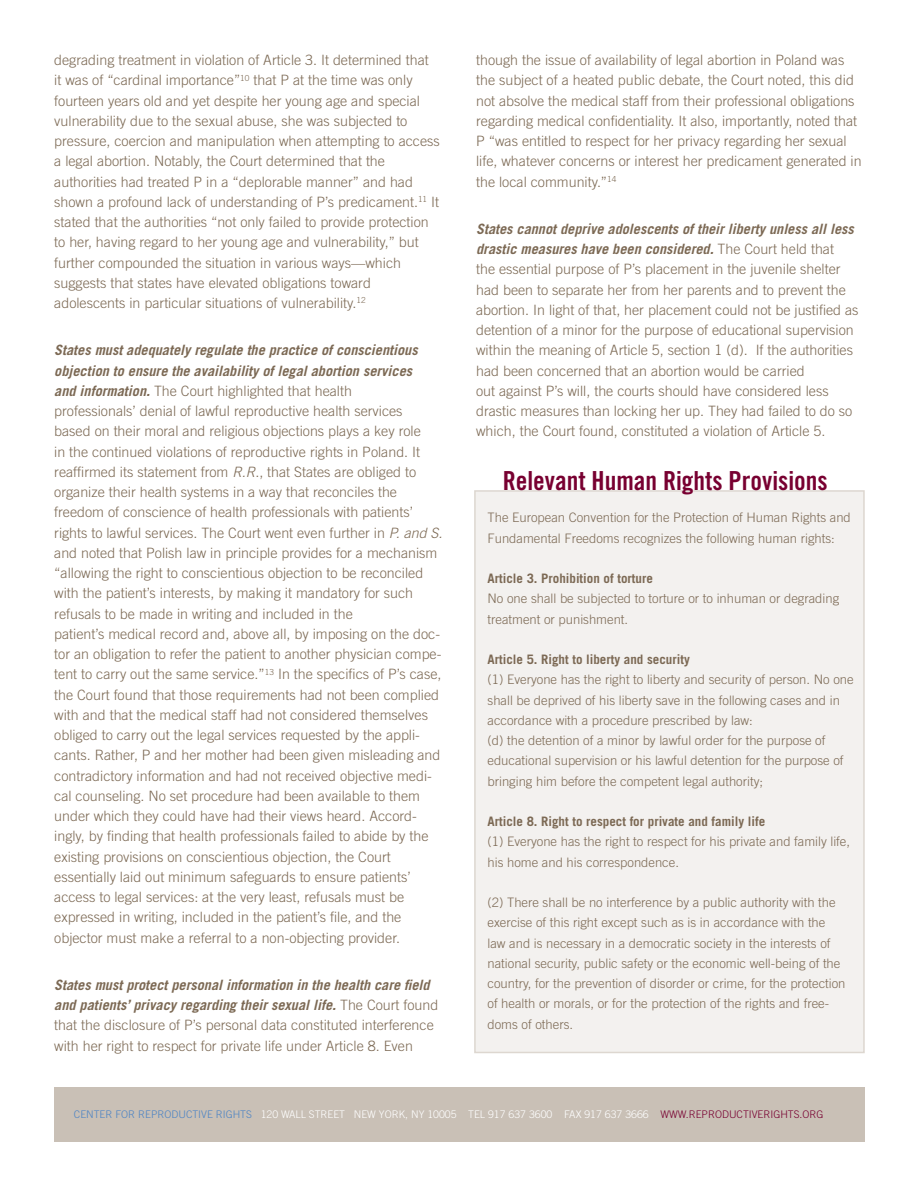
<style>
.page{position:relative;width:918px;height:1188px;background:#fff}
.page>*{position:absolute;margin:0;border:0;box-sizing:border-box;transform-origin:0 0}
.t1{font:26.25px "Trade Gothic Bold Cond Twenty";color:#780031}
.t2{font:300 14.25px/20.2px "Trade Gothic";color:#7c6954}
.t3{font:300 13.05px/20.2px "Trade Gothic";color:#7c6954}
.t4{font:700 13.05px "Trade Gothic";color:#7c6954}
.t5{font:300 10.5px "Trade Gothic";color:#fff}
.s1{font-weight:700;font-style:italic}
.s2{font-style:italic}
.s3{color:#4d84c4}
.s4{color:#780031}
</style>
<div class="page">
<div style="left:54px;top:1087px;width:810px;height:55px;background:#c9c0b6"></div>
<div style="left:474px;top:490px;width:391px;height:563px;background:#f3f1ef;border:2px solid #ddd7d0"></div>
<p class="t2" style="left:54px;top:50px;width:387px">degrading treatment in violation of Article 3. It determined that<br>it was of “cardinal importance”<sup>10</sup> that P at the time was only fourteen years old and yet despite her young age and special vulnerability due to the sexual abuse, she was subjected to pressure, coercion and manipulation when attempting to access a legal abortion. Notably, the Court determined that the authorities had treated P in a “deplorable manner” and had shown a profound lack of understanding of P’s predicament.<sup>11</sup> It stated that the authorities “not only failed to provide protection to her, having regard to her young age and vulnerability,” but further compounded the situation in various ways—which suggests that states have elevated obligations toward adolescents in particular situations of vulnerability.<sup>12</sup></p>
<p class="t2" style="left:54px;top:340px;width:390px"><span class="s1">States must adequately regulate the practice of conscientious objection to ensure the availability of legal abortion services<br>and information.</span> The Court highlighted that health<br>professionals’ denial of lawful reproductive health services based on their moral and religious objections plays a key role<br>in the continued violations of reproductive rights in Poland. It reaffirmed its statement from <span class="s2">R.R</span>., that States are obliged to organize their health systems in a way that reconciles the freedom of conscience of health professionals with patients’ rights to lawful services. The Court went even further in <span class="s2">P. and S. </span>and noted that Polish law in principle provides for a mechanism “allowing the right to conscientious objection to be reconciled with the patient’s interests, by making it mandatory for such refusals to be made in writing and included in the<br>patient’s medical record and, above all, by imposing on the doc&shy;tor an obligation to refer the patient to another physician compe&shy;tent to carry out the same service.”<sup>13</sup> In the specifics of P’s case, the Court found that those requirements had not been complied with and that the medical staff had not considered themselves obliged to carry out the legal services requested by the appli&shy;cants. Rather, P and her mother had been given misleading and contradictory information and had not received objective medi&shy;cal counseling. No set procedure had been available to them under which they could have had their views heard. Accord&shy;ingly, by finding that health professionals failed to abide by the existing provisions on conscientious objection, the Court essentially laid out minimum safeguards to ensure patients’ access to legal services: at the very least, refusals must be expressed in writing, included in the patient’s file, and the objector must make a referral to a non-objecting provider.</p>
<p class="t2" style="left:54px;top:975px;width:386px"><span class="s1">States must protect personal information in the health care field and patients’ privacy regarding their sexual life.</span> The Court found that the disclosure of P’s personal data constituted interference with her right to respect for private life under Article 8. Even</p>
<p class="t2" style="left:476px;top:50px;width:387px">though the issue of availability of legal abortion in Poland was the subject of a heated public debate, the Court noted, this did not absolve the medical staff from their professional obligations regarding medical confidentiality. It also, importantly, noted that P “was entitled to respect for her privacy regarding her sexual life, whatever concerns or interest her predicament generated in the local community.”<sup>14</sup></p>
<p class="t2" style="left:476px;top:219px;width:384px"><span class="s1">States cannot deprive adolescents of their liberty unless all less drastic measures have been considered.</span> The Court held that<br>the essential purpose of P’s placement in the juvenile shelter had been to separate her from her parents and to prevent the abortion. In light of that, her placement could not be justified as detention of a minor for the purpose of educational supervision within the meaning of Article 5, section 1 (d). If the authorities had been concerned that an abortion would be carried<br>out against P’s will, the courts should have considered less drastic measures than locking her up. They had failed to do so which, the Court found, constituted a violation of Article 5.</p>
<h1 class="t1" style="left:503px;top:465px;width:327px">Relevant Human Rights Provisions</h1>
<p class="t3" style="left:488px;top:507px;width:365px">The European Convention for the Protection of Human Rights and<br>Fundamental Freedoms recognizes the following human rights:</p>
<p class="t4" style="left:488px;top:570px;width:167px">Article 3. Prohibition of torture</p>
<p class="t3" style="left:488px;top:588px;width:353px">No one shall be subjected to torture or to inhuman or degrading treatment or punishment.</p>
<p class="t4" style="left:488px;top:651px;width:204px">Article 5. Right to liberty and security</p>
<p class="t3" style="left:488px;top:669px;width:368px">(1) Everyone has the right to liberty and security of person. No one shall be deprived of his liberty save in the following cases and in accordance with a procedure prescribed by law:<br>(d) the detention of a minor by lawful order for the purpose of educational supervision or his lawful detention for the purpose of bringing him before the competent legal authority;</p>
<p class="t4" style="left:488px;top:813px;width:279px">Article 8. Right to respect for private and family life</p>
<p class="t3" style="left:488px;top:831px;width:364px">(1) Everyone has the right to respect for his private and family life, his home and his correspondence.</p>
<p class="t3" style="left:488px;top:892px;width:359px">(2) There shall be no interference by a public authority with the exercise of this right except such as is in accordance with the law and is necessary in a democratic society in the interests of national security, public safety or the economic well-being of the country, for the prevention of disorder or crime, for the protection of health or morals, or for the protection of the rights and free&shy;doms of others.</p>
<p class="t5" style="left:74px;top:1108px;width:751px"><span class="s3">CENTER FOR REPRODUCTIVE RIGHTS</span> 120 WALL STREET NEW YORK, NY 10005 TEL 917 637 3600 FAX 917 637 3666 <span class="s4">WWW.REPRODUCTIVERIGHTS.ORG</span></p>
</div>
